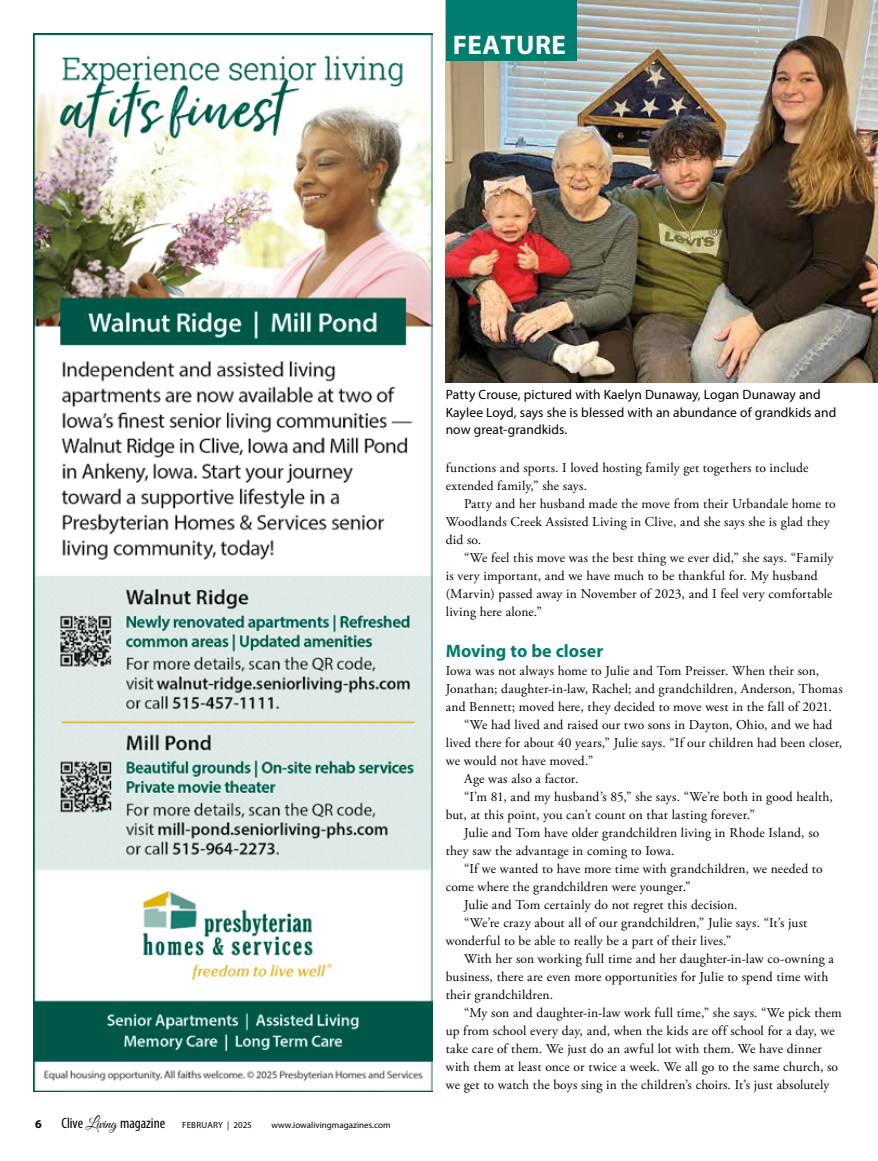
<style>
.page{position:relative;width:878px;height:1161px;background:#fff}
.page>*{position:absolute;margin:0;border:0;box-sizing:border-box;transform-origin:0 0}
.t1{font:700 27px "Myriad Pro";letter-spacing:.02em;color:#fff}
.t2{font:700 18px "Myriad Pro";color:#007d6e}
.t3{font:condensed 15px "Myriad Pro";color:#000}
.t4{font:13.5px/18px "Adobe Garamond Pro";letter-spacing:.01em;color:#000}
.t5{font:13.5px/17.2px "Myriad Pro";letter-spacing:.005em;color:#000}
.t6{font:700 12px "Myriad Pro";color:#000}
.t7{font:9px "Myriad Pro";color:#000}
.t8{font:9px "Myriad Pro";letter-spacing:.02em;color:#000}
.s1{font-family:"Great Vibes";font-stretch:normal}
</style>
<div class="page">
<img style="left:446px;top:0;width:432px;height:383px">
<div style="left:446px;top:0;width:130px;height:60px;background:#007d6e"></div>
<img style="left:34px;top:33px;width:398px;height:1059px">
<h1 class="t1" style="left:453px;top:27px;width:115px">FEATURE</h1>
<p class="t6" style="left:35px;top:1116px;width:8px">6</p>
<p class="t3" style="left:61px;top:1114px;width:105px">Clive <span class="s1">Living</span> magazine</p>
<p class="t8" style="left:182px;top:1119px;width:71px">FEBRUARY | 2025</p>
<p class="t7" style="left:271px;top:1119px;width:121px">www.iowalivingmagazines.com</p>
<p class="t5" style="left:446px;top:386px;width:392px">Patty Crouse, pictured with Kaelyn Dunaway, Logan Dunaway and<br>Kaylee Loyd, says she is blessed with an abundance of grandkids and now great-grandkids.</p>
<p class="t4" style="left:446px;top:459px;width:364px">functions and sports. I loved hosting family get togethers to include extended family,” she says.</p>
<p class="t4" style="left:446px;top:495px;width:391px;text-indent:18px">Patty and her husband made the move from their Urbandale home to<br>Woodlands Creek Assisted Living in Clive, and she says she is glad they did so.</p>
<p class="t4" style="left:446px;top:549px;width:389px;text-indent:18px">“We feel this move was the best thing we ever did,” she says. “Family is very important, and we have much to be thankful for. My husband (Marvin) passed away in November of 2023, and I feel very comfortable living here alone.”</p>
<h2 class="t2" style="left:446px;top:639px;width:159px">Moving to be closer</h2>
<p class="t4" style="left:446px;top:662px;width:375px">Iowa was not always home to Julie and Tom Preisser. When their son,</p>
<p class="t4" style="left:446px;top:680px;width:398px">Jonathan; daughter-in-law, Rachel; and grandchildren, Anderson, Thomas</p>
<p class="t4" style="left:446px;top:698px;width:388px">and Bennett; moved here, they decided to move west in the fall of 2021.</p>
<p class="t4" style="left:464px;top:716px;width:370px">“We had lived and raised our two sons in Dayton, Ohio, and we had</p>
<p class="t4" style="left:446px;top:734px;width:398px">lived there for about 40 years,” Julie says. “If our children had been closer,</p>
<p class="t4" style="left:446px;top:752px;width:149px">we would not have moved.”</p>
<p class="t4" style="left:464px;top:770px;width:116px">Age was also a factor.</p>
<p class="t4" style="left:464px;top:788px;width:370px">“I’m 81, and my husband’s 85,” she says. “We’re both in good health,</p>
<p class="t4" style="left:446px;top:806px;width:311px">but, at this point, you can’t count on that lasting forever.”</p>
<p class="t4" style="left:464px;top:824px;width:357px">Julie and Tom have older grandchildren living in Rhode Island, so</p>
<p class="t4" style="left:446px;top:842px;width:230px">they saw the advantage in coming to Iowa.</p>
<p class="t4" style="left:464px;top:860px;width:360px">“If we wanted to have more time with grandchildren, we needed to</p>
<p class="t4" style="left:446px;top:878px;width:246px">come where the grandchildren were younger.”</p>
<p class="t4" style="left:464px;top:896px;width:275px">Julie and Tom certainly do not regret this decision.</p>
<p class="t4" style="left:464px;top:914px;width:345px">“We’re crazy about all of our grandchildren,” Julie says. “It’s just</p>
<p class="t4" style="left:446px;top:932px;width:287px">wonderful to be able to really be a part of their lives.”</p>
<p class="t4" style="left:464px;top:950px;width:371px">With her son working full time and her daughter-in-law co-owning a</p>
<p class="t4" style="left:446px;top:968px;width:384px">business, there are even more opportunities for Julie to spend time with</p>
<p class="t4" style="left:446px;top:986px;width:109px">their grandchildren.</p>
<p class="t4" style="left:464px;top:1004px;width:379px">“My son and daughter-in-law work full time,” she says. “We pick them</p>
<p class="t4" style="left:446px;top:1022px;width:390px">up from school every day, and, when the kids are off school for a day, we</p>
<p class="t4" style="left:446px;top:1040px;width:378px">take care of them. We just do an awful lot with them. We have dinner</p>
<p class="t4" style="left:446px;top:1058px;width:394px">with them at least once or twice a week. We all go to the same church, so</p>
<p class="t4" style="left:446px;top:1076px;width:385px">we get to watch the boys sing in the children’s choirs. It’s just absolutely</p>
</div>
